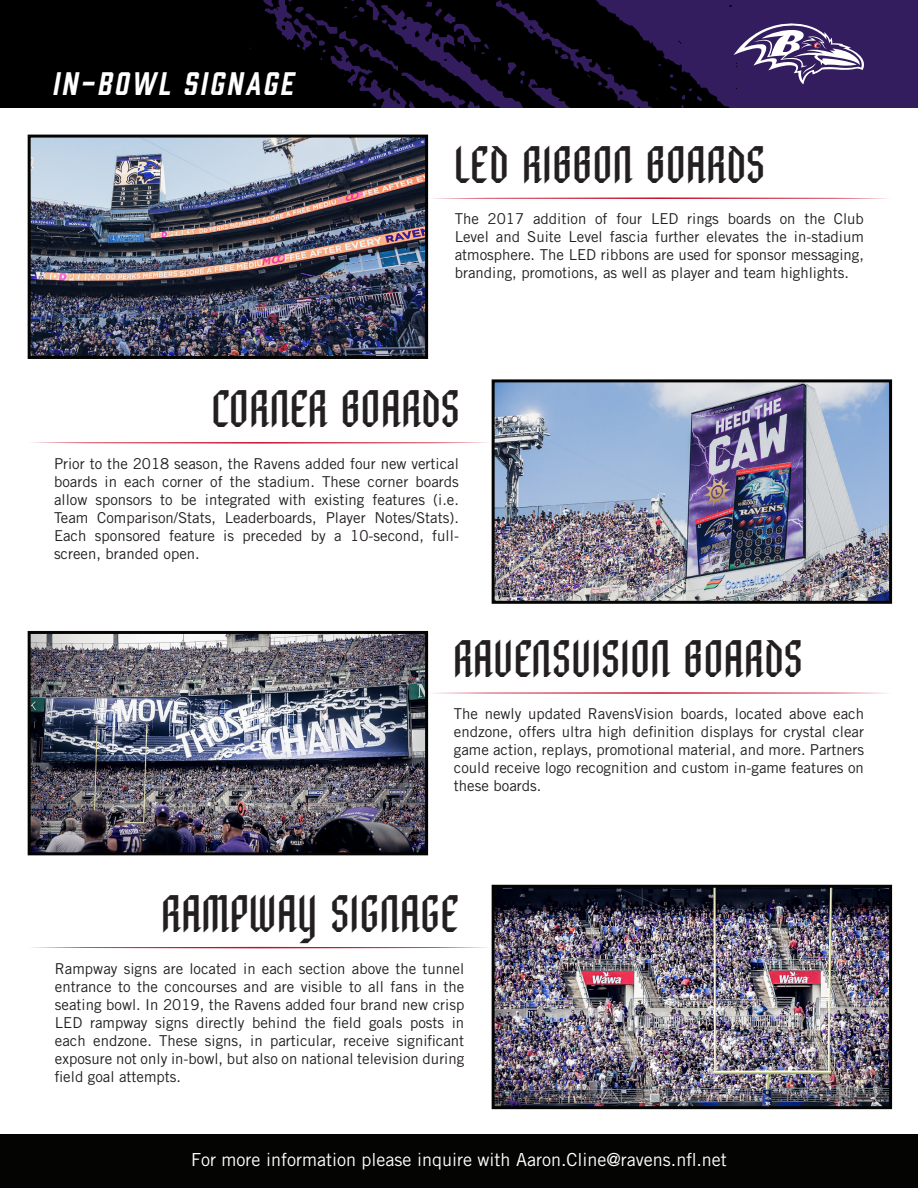
<style>
.page{position:relative;width:918px;height:1188px;background:#fff}
.page>*{position:absolute;margin:0;border:0;box-sizing:border-box;transform-origin:0 0}
.t1{font:48px "Blak";letter-spacing:.025em;color:#231f20}
.t2{font:italic 30px "Prohibition";letter-spacing:.1em;color:#fff}
.t3{font:18px "Trade Gothic LT Std";color:#fff}
.t4{font:15px/18px "Trade Gothic LT Std";color:#231f20;text-align:justify}
</style>
<div class="page">
<div style="left:0;top:1134px;width:918px;height:54px;background:#040503"></div>
<div style="left:0;top:0;width:918px;height:108px;background:#331d5f"></div>
<svg style="left:0;top:0;width:734px;height:108px;fill:#000"></svg>
<svg style="left:678px;top:40px;width:4px;height:4px"></svg>
<svg style="left:396px;top:100px;width:4px;height:4px"></svg>
<svg style="left:435px;top:39px;width:5px;height:8px"></svg>
<svg style="left:414px;top:30px;width:6px;height:7px"></svg>
<svg style="left:402px;top:25px;width:5px;height:5px"></svg>
<svg style="left:619px;top:91px;width:4px;height:4px"></svg>
<svg style="left:529px;top:26px;width:6px;height:5px"></svg>
<svg style="left:282px;top:25px;width:3px;height:5px"></svg>
<svg style="left:734px;top:23px;width:130px;height:66px"></svg>
<img style="left:32px;top:139px;width:392px;height:216px">
<div style="left:28px;top:135px;width:400px;height:224px;border:3px solid #040503"></div>
<img style="left:496px;top:889px;width:392px;height:216px">
<div style="left:492px;top:885px;width:400px;height:224px;border:3px solid #040503"></div>
<img style="left:496px;top:383px;width:392px;height:217px">
<div style="left:492px;top:379px;width:400px;height:225px;border:3px solid #040503"></div>
<img style="left:32px;top:635px;width:392px;height:216px">
<div style="left:28px;top:631px;width:400px;height:224px;border:3px solid #040503"></div>
<svg style="left:31px;top:442px;width:461px;height:2px"></svg>
<svg style="left:428px;top:197px;width:461px;height:2px"></svg>
<svg style="left:428px;top:692px;width:461px;height:2px"></svg>
<svg style="left:31px;top:947px;width:461px;height:1px"></svg>
<p class="t2" style="left:54px;top:62px;width:243px">IN-BOWL SIGNAGE</p>
<p class="t1" style="left:456px;top:136px;width:312px">LED RIBBON BOARDS</p>
<p class="t4" style="left:455px;top:210px;width:411px">The 2017 addition of four LED rings boards on the Club Level and Suite Level fascia further elevates the in-stadium atmosphere. The LED ribbons are used for sponsor messaging, branding, promotions, as well as player and team highlights.</p>
<p class="t1" style="left:213px;top:380px;width:249px">CORNER BOARDS</p>
<p class="t4" style="left:54px;top:455px;width:407px">Prior to the 2018 season, the Ravens added four new vertical boards in each corner of the stadium. These corner boards allow sponsors to be integrated with existing features (i.e.<br>Team Comparison/Stats, Leaderboards, Player Notes/Stats).<br>Each sponsored feature is preceded by a 10-second, full&shy;screen, branded open.</p>
<p class="t1" style="left:455px;top:630px;width:350px">RAVENSVISION BOARDS</p>
<p class="t4" style="left:454px;top:705px;width:412px">The newly updated RavensVision boards, located above each endzone, offers ultra high definition displays for crystal clear game action, replays, promotional material, and more. Partners could receive logo recognition and custom in-game features on these boards.</p>
<p class="t1" style="left:163px;top:885px;width:298px">RAMPWAY SIGNAGE</p>
<p class="t4" style="left:55px;top:960px;width:411px">Rampway signs are located in each section above the tunnel entrance to the concourses and are visible to all fans in the seating bowl. In 2019, the Ravens added four brand new crisp LED rampway signs directly behind the field goals posts in each endzone. These signs, in particular, receive significant exposure not only in-bowl, but also on national television during field goal attempts.</p>
<p class="t3" style="left:191px;top:1149px;width:537px">For more information please inquire with Aaron.Cline@ravens.nfl.net</p>
</div>
